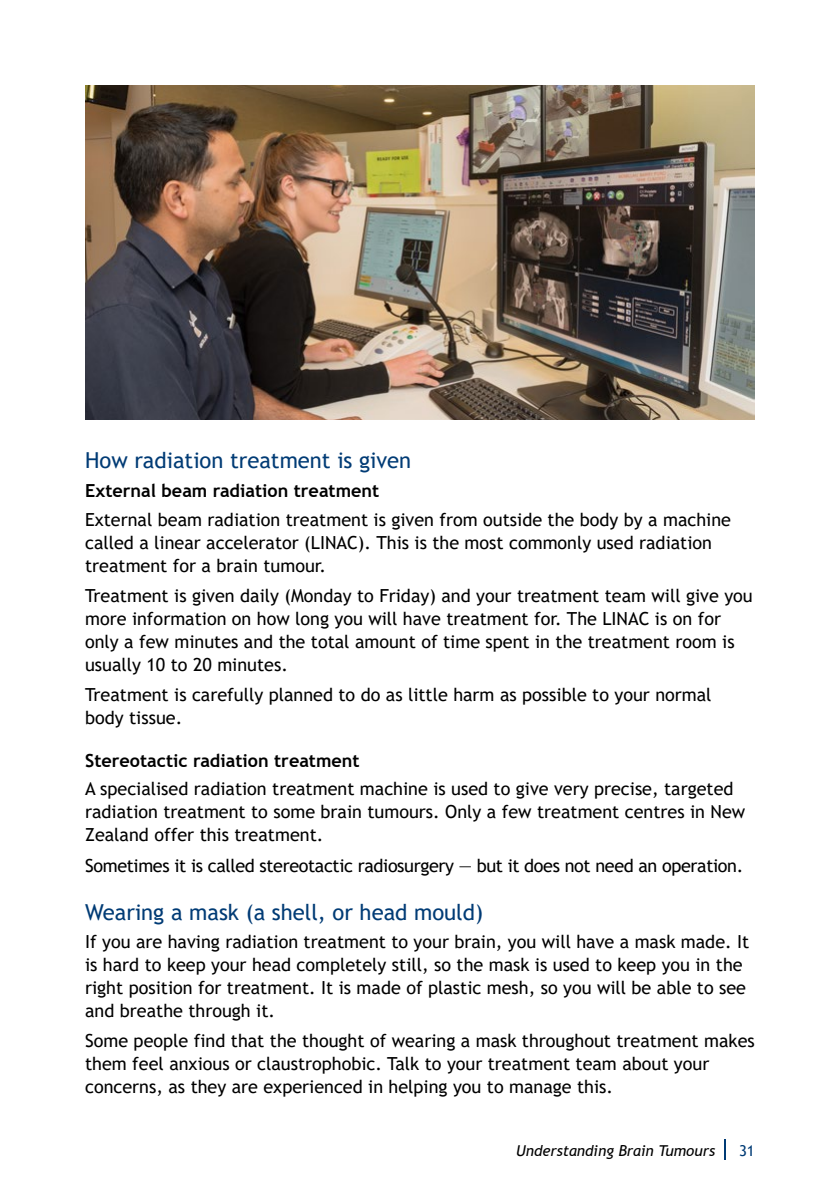
<style>
.page{position:relative;width:840px;height:1191px;background:#fff}
.page>*{position:absolute;margin:0;border:0;box-sizing:border-box;transform-origin:0 0}
.t1{font:22px "Trebuchet MS";color:#003b75}
.t2{font:18px/23px "Trebuchet MS";color:#000}
.t3{font:18px "Trebuchet MS";letter-spacing:-.02em;color:#000}
.t4{font:700 18px "Trebuchet MS";color:#000}
.t5{font:italic 15px "Trebuchet MS";color:#000}
.t6{font:15px "Trebuchet MS";color:#003b75}
</style>
<div class="page">
<img style="left:85px;top:85px;width:669px;height:335px">
<hr style="left:723px;top:1139px;width:2px;height:20px;background:#003b75">
<p class="t1" style="left:85px;top:446px;width:327px">How radiation treatment is given</p>
<p class="t4" style="left:85px;top:480px;width:295px">External beam radiation treatment</p>
<p class="t2" style="left:85px;top:508px;width:647px">External beam radiation treatment is given from outside the body by a machine called a linear accelerator (LINAC). This is the most commonly used radiation treatment for a brain tumour.</p>
<p class="t2" style="left:85px;top:584px;width:668px">Treatment is given daily (Monday to Friday) and your treatment team will give you more information on how long you will have treatment for. The LINAC is on for only a few minutes and the total amount of time spent in the treatment room is usually 10 to 20 minutes.</p>
<p class="t2" style="left:85px;top:683px;width:627px">Treatment is carefully planned to do as little harm as possible to your normal body tissue.</p>
<p class="t4" style="left:85px;top:749px;width:276px">Stereotactic radiation treatment</p>
<p class="t2" style="left:85px;top:777px;width:661px">A specialised radiation treatment machine is used to give very precise, targeted radiation treatment to some brain tumours. Only a few treatment centres in New<br>Zealand offer this treatment.</p>
<p class="t3" style="left:85px;top:854px;width:659px">Sometimes it is called stereotactic radiosurgery — but it does not need an operation.</p>
<p class="t1" style="left:85px;top:898px;width:399px">Wearing a mask (a shell, or head mould)</p>
<p class="t2" style="left:85px;top:930px;width:665px">If you are having radiation treatment to your brain, you will have a mask made. It is hard to keep your head completely still, so the mask is used to keep you in the right position for treatment. It is made of plastic mesh, so you will be able to see and breathe through it.</p>
<p class="t2" style="left:85px;top:1029px;width:670px">Some people find that the thought of wearing a mask throughout treatment makes them feel anxious or claustrophobic. Talk to your treatment team about your concerns, as they are experienced in helping you to manage this.</p>
<p class="t5" style="left:515px;top:1141px;width:200px">Understanding Brain Tumours</p>
<p class="t6" style="left:738px;top:1141px;width:17px">31</p>
</div>
